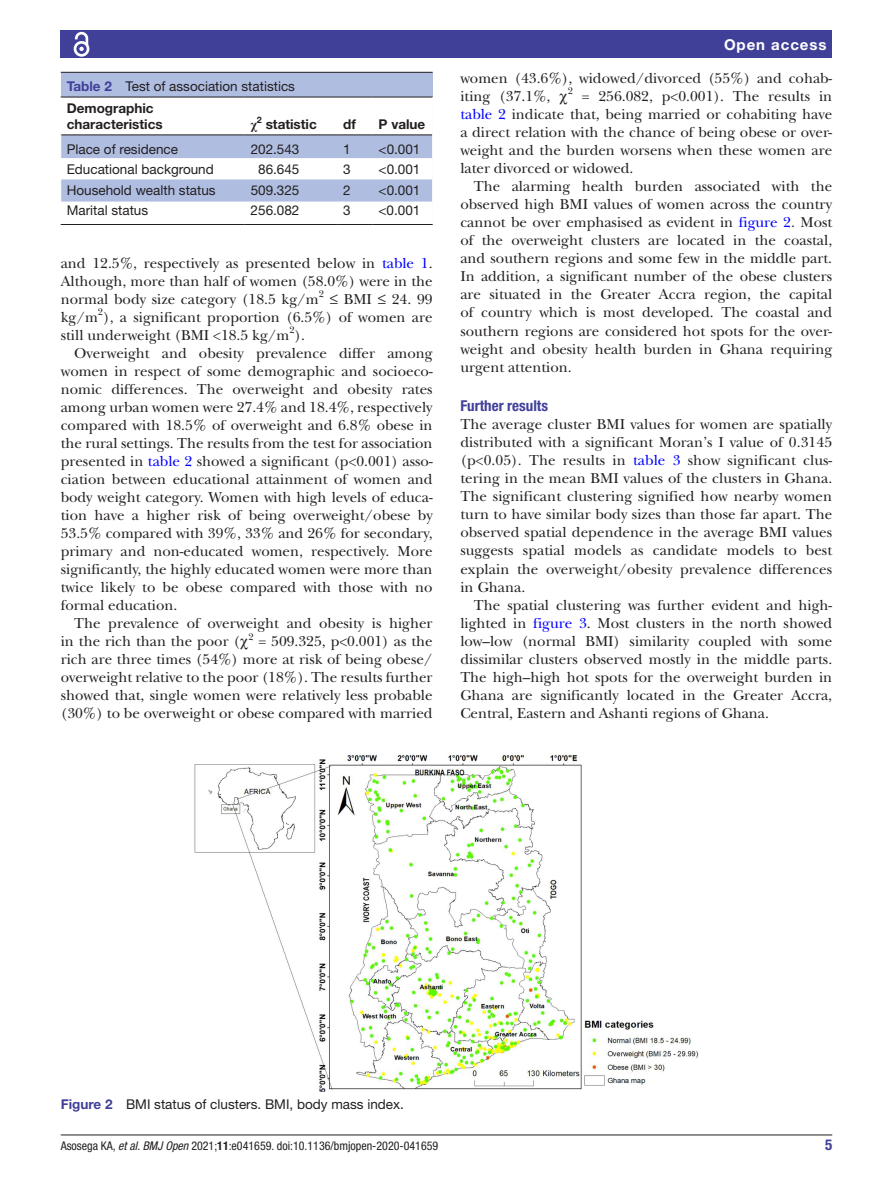
<style>
.page{position:relative;width:893px;height:1191px;background:#fff}
.page>*{position:absolute;margin:0;border:0;box-sizing:border-box;transform-origin:0 0}
.t1{font:15px/18px "New Baskerville";color:#231f20;text-align:justify}
.t2{font:700 condensed 15px "Helvetica Neue LT Std";color:#414099}
.t3{font:700 15px "Helvetica Neue LT Std";letter-spacing:.065em;color:#fff}
.t4{font:13.5px/22px "Helvetica Neue LT Std";color:#231f20}
.t5{font:700 13.5px "Helvetica Neue LT Std";color:#231f20}
.t6{font:condensed 12px "Helvetica Neue LT Std";color:#231f20}
.t7{font:9.9px "New Baskerville";color:#231f20}
.s1{font-weight:700;color:#414099}
.s2{font-weight:700}
.s3{font-family:"Times New Roman"}
.s4{color:#00f}
.s5{font-style:italic}
</style>
<div class="page">
<hr style="left:61px;top:1134px;width:771px;height:1px;background:#231f20">
<div style="left:61px;top:31px;width:771px;height:27px;background:#414099"></div>
<svg style="left:73px;top:31px;width:17px;height:26px"></svg>
<div style="left:61px;top:73px;width:372px;height:152px;background:#afbde1"></div>
<hr style="left:61px;top:72px;width:372px;height:1px;background:#231f20">
<div style="left:61px;top:98px;width:371px;height:36px;background:#fff"></div>
<hr style="left:61px;top:97px;width:184px;height:1px;background:#231f20">
<hr style="left:61px;top:134px;width:184px;height:1px;background:#231f20">
<hr style="left:245px;top:97px;width:92px;height:1px;background:#231f20">
<hr style="left:245px;top:134px;width:92px;height:1px;background:#231f20">
<hr style="left:337px;top:97px;width:36px;height:1px;background:#231f20">
<hr style="left:337px;top:134px;width:36px;height:1px;background:#231f20">
<hr style="left:373px;top:97px;width:60px;height:1px;background:#231f20">
<hr style="left:373px;top:134px;width:59px;height:1px;background:#231f20">
<hr style="left:61px;top:224px;width:184px;height:1px;background:#231f20">
<hr style="left:245px;top:224px;width:92px;height:1px;background:#231f20">
<hr style="left:337px;top:224px;width:36px;height:1px;background:#231f20">
<hr style="left:373px;top:224px;width:60px;height:1px;background:#231f20">
<hr style="left:432px;top:97px;width:1px;height:38px;background:#fff">
<svg style="left:61px;top:135px;width:372px;height:89px"></svg>
<img style="left:194px;top:754px;width:505px;height:337px">
<p class="t4" style="left:67px;top:75px;width:230px"><span class="s1">Table 2</span> Test of association statistics<br><span class="s2">Demographic</span></p>
<p class="t5" style="left:67px;top:116px;width:97px">characteristics</p>
<p class="t5" style="left:251px;top:116px;width:68px"><span class="s3">χ</span><sup>2</sup> statistic</p>
<p class="t5" style="left:343px;top:116px;width:14px">df</p>
<p class="t5" style="left:379px;top:116px;width:48px">P value</p>
<p class="t4" style="left:67px;top:137px;width:113px">Place of residence</p>
<p class="t4" style="left:251px;top:137px;width:50px">202.543</p>
<p class="t4" style="left:343px;top:137px;width:9px">1</p>
<p class="t4" style="left:379px;top:137px;width:43px">&lt;0.001</p>
<p class="t4" style="left:67px;top:158px;width:149px">Educational background</p>
<p class="t4" style="left:258px;top:158px;width:43px">86.645</p>
<p class="t4" style="left:343px;top:158px;width:9px">3</p>
<p class="t4" style="left:379px;top:158px;width:43px">&lt;0.001</p>
<p class="t4" style="left:67px;top:179px;width:151px">Household wealth status</p>
<p class="t4" style="left:251px;top:179px;width:50px">509.325</p>
<p class="t4" style="left:343px;top:179px;width:9px">2</p>
<p class="t4" style="left:379px;top:179px;width:43px">&lt;0.001</p>
<p class="t4" style="left:67px;top:199px;width:83px">Marital status</p>
<p class="t4" style="left:251px;top:199px;width:50px">256.082</p>
<p class="t4" style="left:343px;top:199px;width:9px">3</p>
<p class="t4" style="left:379px;top:199px;width:43px">&lt;0.001</p>
<p class="t1" style="left:61px;top:254px;width:373px">and 12.5%, respectively as presented below in <span class="s4">table 1</span>.<br>Although, more than half of women (58.0%) were in the normal body size category (18.5 kg/m</p>
<p class="t7" style="left:319px;top:288px;width:7px">2</p>
<p class="t1" style="left:61px;top:290px;width:373px;text-align:right">≤ BMI ≤ 24. 99<br>kg/m ), a significant proportion (6.5%) of women are</p>
<p class="t7" style="left:98px;top:306px;width:7px">2</p>
<p class="t1" style="left:61px;top:326px;width:246px">still underweight (BMI &lt;18.5 kg/m ).</p>
<p class="t7" style="left:289px;top:324px;width:7px">2</p>
<p class="t1" style="left:61px;top:344px;width:373px;text-indent:14px">Overweight and obesity prevalence differ among women in respect of some demographic and socioeco&shy;nomic differences. The overweight and obesity rates among urban women were 27.4% and 18.4%, respectively compared with 18.5% of overweight and 6.8% obese in the rural settings. The results from the test for association presented in <span class="s4">table 2</span> showed a significant (p&lt;0.001) asso&shy;ciation between educational attainment of women and body weight category. Women with high levels of educa&shy;tion have a higher risk of being overweight/obese by 53.5% compared with 39%, 33% and 26% for secondary, primary and non-educated women, respectively. More significantly, the highly educated women were more than twice likely to be obese compared with those with no formal education.</p>
<p class="t1" style="left:61px;top:614px;width:373px;text-indent:14px">The prevalence of overweight and obesity is higher in the rich than the poor (</p>
<p class="t7" style="left:248px;top:630px;width:7px">2</p>
<p class="t1" style="left:61px;top:632px;width:373px;text-indent:198px">= 509.325, p&lt;0.001) as the rich are three times (54%) more at risk of being obese/ overweight relative to the poor (18%). The results further showed that, single women were relatively less probable (30%) to be overweight or obese compared with married</p>
<p class="t3" style="left:724px;top:35px;width:104px">Open access</p>
<p class="t1" style="left:460px;top:69px;width:373px">women (43.6%), widowed/divorced (55%) and cohab&shy;iting (37.1%, <sup>2</sup></p>
<p class="t1" style="left:460px;top:87px;width:373px;text-indent:121px">= 256.082, p&lt;0.001). The results in <span class="s4">table 2</span> indicate that, being married or cohabiting have a direct relation with the chance of being obese or over&shy;weight and the burden worsens when these women are later divorced or widowed.</p>
<p class="t1" style="left:460px;top:177px;width:373px;text-indent:14px">The alarming health burden associated with the observed high BMI values of women across the country cannot be over emphasised as evident in <span class="s4">figure 2</span>. Most of the overweight clusters are located in the coastal, and southern regions and some few in the middle part.<br>In addition, a significant number of the obese clusters are situated in the Greater Accra region, the capital of country which is most developed. The coastal and southern regions are considered hot spots for the over&shy;weight and obesity health burden in Ghana requiring urgent attention.</p>
<p class="t2" style="left:460px;top:397px;width:89px">Further results</p>
<p class="t1" style="left:460px;top:415px;width:373px">The average cluster BMI values for women are spatially distributed with a significant Moran’s I value of 0.3145 (p&lt;0.05). The results in <span class="s4">table 3</span> show significant clus&shy;tering in the mean BMI values of the clusters in Ghana.<br>The significant clustering signified how nearby women turn to have similar body sizes than those far apart. The observed spatial dependence in the average BMI values suggests spatial models as candidate models to best explain the overweight/obesity prevalence differences in Ghana.</p>
<p class="t1" style="left:460px;top:596px;width:373px;text-indent:14px">The spatial clustering was further evident and high&shy;lighted in <span class="s4">figure 3</span>. Most clusters in the north showed low–low (normal BMI) similarity coupled with some dissimilar clusters observed mostly in the middle parts.<br>The high–high hot spots for the overweight burden in Ghana are significantly located in the Greater Accra, Central, Eastern and Ashanti regions of Ghana.</p>
<p class="t4" style="left:61px;top:1093px;width:345px"><span class="s1">Figure 2</span> BMI status of clusters. BMI, body mass index.</p>
<p class="t6" style="left:61px;top:1138px;width:379px">Asosega KA, <span class="s5">et al</span>. <span class="s5">BMJ Open</span> 2021;<span class="s2">11</span>:e041659. doi:10.1136/bmjopen-2020-041659</p>
<p class="t2" style="left:825px;top:1135px;width:9px">5</p>
</div>
